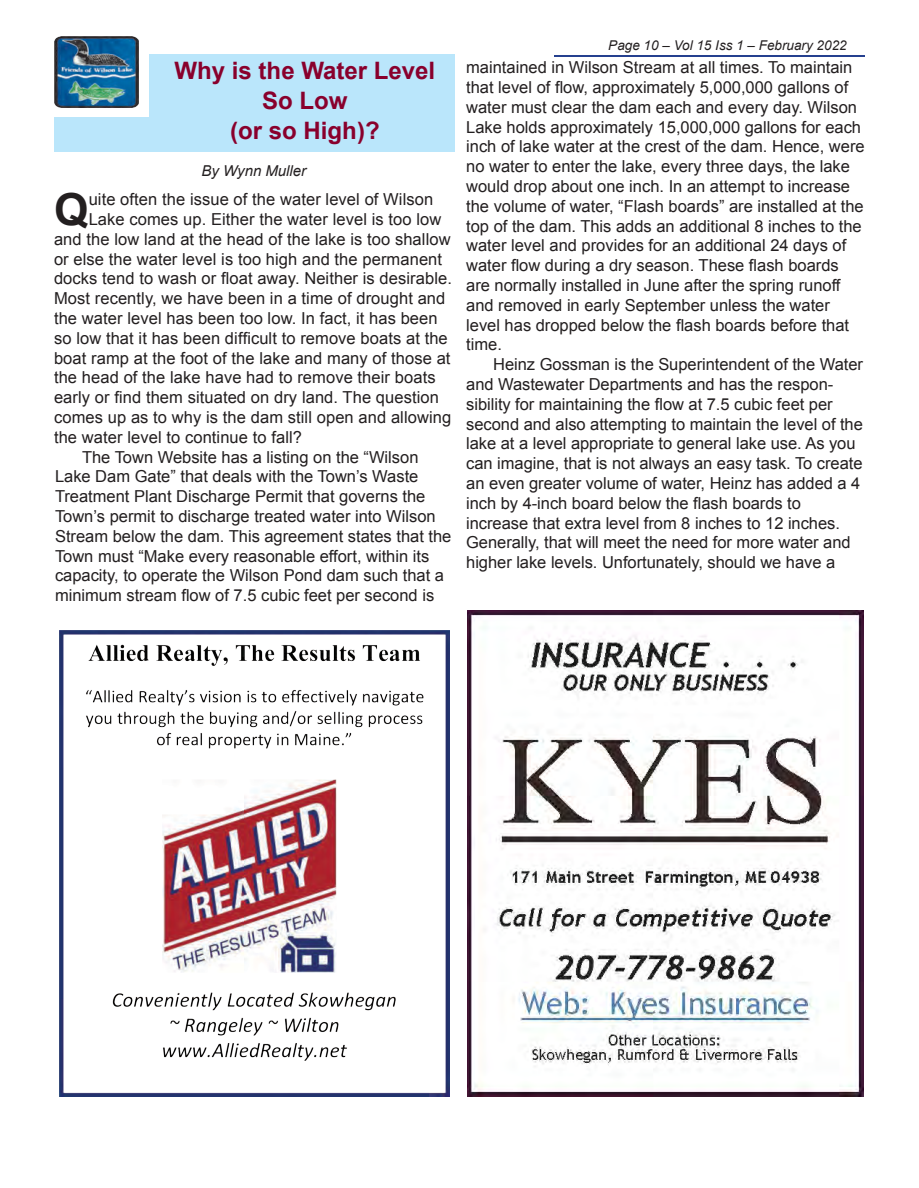
<style>
.page{position:relative;width:919px;height:1188px;background:#fff}
.page>*{position:absolute;margin:0;border:0;box-sizing:border-box;transform-origin:0 0}
.t1{font:700 44.1px "Arial";color:#231f20}
.t2{font:700 24px/30px "Arial";color:#89002c;text-align:center}
.t3{font:16.5px/19.8px "Arial";color:#231f20}
.t4{font:italic 15px "Arial";letter-spacing:-.005em;color:#231f20}
.t5{font:italic 13.5px "Arial";color:#231f20}
</style>
<div class="page">
<div style="left:54px;top:54px;width:400px;height:98px;background:#bae6fb"></div>
<div style="left:26px;top:14px;width:123px;height:103px;background:#fff"></div>
<hr style="left:554px;top:55px;width:310px;height:1px;background:#25408f">
<img style="left:54px;top:36px;width:84px;height:72px">
<img style="left:467px;top:611px;width:396px;height:486px">
<img style="left:60px;top:631px;width:389px;height:466px">
<h2 class="t2" style="left:174px;top:57px;width:262px">Why is the Water Level<br>So Low<br>(or so High)?</h2>
<p class="t4" style="left:201px;top:165px;width:106px">By Wynn Muller</p>
<h1 class="t1" style="left:54px;top:193px;width:36px">Q</h1>
<p class="t3" style="left:89px;top:191px;width:346px">uite often the issue of the water level of Wilson</p>
<p class="t3" style="left:89px;top:211px;width:354px">Lake comes up. Either the water level is too low</p>
<p class="t3" style="left:54px;top:231px;width:398px">and the low land at the head of the lake is too shallow</p>
<p class="t3" style="left:54px;top:250px;width:389px">or else the water level is too high and the permanent</p>
<p class="t3" style="left:54px;top:270px;width:399px">docks tend to wash or float away. Neither is desirable.</p>
<p class="t3" style="left:54px;top:290px;width:392px">Most recently, we have been in a time of drought and</p>
<p class="t3" style="left:54px;top:310px;width:385px">the water level has been too low. In fact, it has been</p>
<p class="t3" style="left:54px;top:330px;width:395px">so low that it has been difficult to remove boats at the</p>
<p class="t3" style="left:54px;top:349px;width:398px">boat ramp at the foot of the lake and many of those at</p>
<p class="t3" style="left:54px;top:369px;width:383px">the head of the lake have had to remove their boats</p>
<p class="t3" style="left:54px;top:389px;width:386px">early or find them situated on dry land. The question</p>
<p class="t3" style="left:54px;top:409px;width:398px">comes up as to why is the dam still open and allowing</p>
<p class="t3" style="left:54px;top:429px;width:249px">the water level to continue to fall?</p>
<p class="t3" style="left:82px;top:448px;width:338px">The Town Website has a listing on the “Wilson</p>
<p class="t3" style="left:55px;top:468px;width:365px">Lake Dam Gate” that deals with the Town’s Waste</p>
<p class="t3" style="left:55px;top:488px;width:372px">Treatment Plant Discharge Permit that governs the</p>
<p class="t3" style="left:55px;top:508px;width:382px">Town’s permit to discharge treated water into Wilson</p>
<p class="t3" style="left:55px;top:528px;width:397px">Stream below the dam. This agreement states that the</p>
<p class="t3" style="left:55px;top:547px;width:375px">Town must “Make every reasonable effort, within its</p>
<p class="t3" style="left:55px;top:567px;width:390px">capacity, to operate the Wilson Pond dam such that a</p>
<p class="t3" style="left:55px;top:587px;width:380px">minimum stream flow of 7.5 cubic feet per second is</p>
<p class="t5" style="left:608px;top:41px;width:240px">Page 10 – Vol 15 Iss 1 – February 2022</p>
<p class="t3" style="left:466px;top:59px;width:400px">maintained in Wilson Stream at all times. To maintain that level of flow, approximately 5,000,000 gallons of water must clear the dam each and every day. Wilson Lake holds approximately 15,000,000 gallons for each inch of lake water at the crest of the dam. Hence, were no water to enter the lake, every three days, the lake would drop about one inch. In an attempt to increase the volume of water, “Flash boards” are installed at the top of the dam. This adds an additional 8 inches to the water level and provides for an additional 24 days of water flow during a dry season. These flash boards are normally installed in June after the spring runoff and removed in early September unless the water level has dropped below the flash boards before that time.</p>
<p class="t3" style="left:466px;top:356px;width:398px;text-indent:27px">Heinz Gossman is the Superintendent of the Water and Wastewater Departments and has the respon&shy;sibility for maintaining the flow at 7.5 cubic feet per second and also attempting to maintain the level of the lake at a level appropriate to general lake use. As you can imagine, that is not always an easy task. To create an even greater volume of water, Heinz has added a 4 inch by 4-inch board below the flash boards to increase that extra level from 8 inches to 12 inches.<br>Generally, that will meet the need for more water and higher lake levels. Unfortunately, should we have a</p>
</div>
